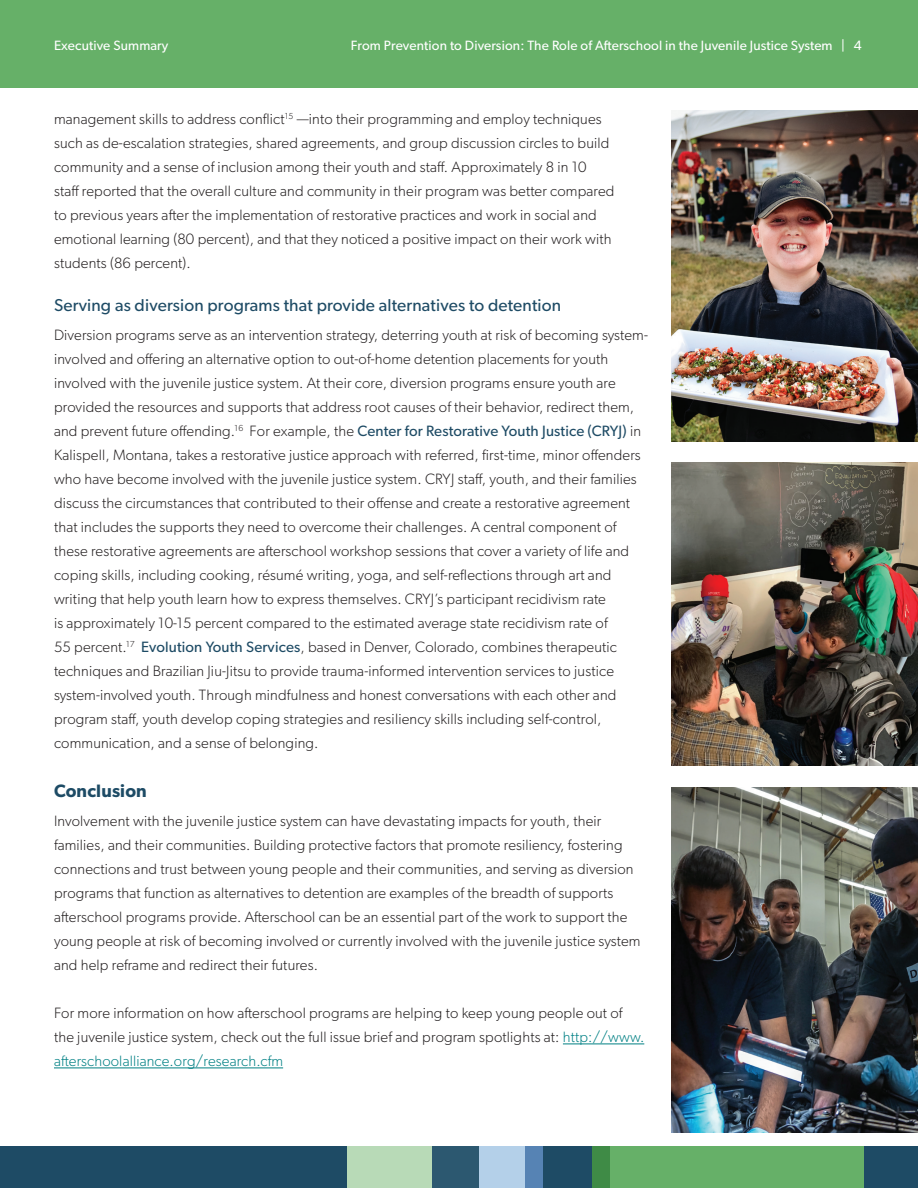
<style>
.page{position:relative;width:918px;height:1188px;background:#fff}
.page>*{position:absolute;margin:0;border:0;box-sizing:border-box;transform-origin:0 0}
.t1{font:600 18px "Gibson";letter-spacing:.01em;color:#1d4b65}
.t2{font:17.25px "Gibson";letter-spacing:.01em;color:#1e4b65}
.t3{font:300 15px/24px "Gibson";letter-spacing:.01em;color:#231f20}
.t4{font:13.5px "Gibson";letter-spacing:.01em;color:#fff}
.s1{font-weight:400;color:#1e4b65}
.s2{color:#008084}
</style>
<div class="page">
<div style="left:340px;top:1146px;width:94px;height:42px;background:#b8dab7"></div>
<div style="left:0;top:1146px;width:347px;height:42px;background:#1e4b65"></div>
<div style="left:433px;top:1146px;width:65px;height:42px;background:#2c5870"></div>
<div style="left:516px;top:1146px;width:28px;height:42px;background:#5683b4"></div>
<div style="left:479px;top:1146px;width:46px;height:42px;background:#b4d0e9"></div>
<div style="left:544px;top:1146px;width:61px;height:42px;background:#1e4b65"></div>
<div style="left:592px;top:1146px;width:22px;height:42px;background:#3f8b46"></div>
<div style="left:610px;top:1146px;width:256px;height:42px;background:#66b068"></div>
<div style="left:864px;top:1146px;width:54px;height:42px;background:#1e4b65"></div>
<img style="left:672px;top:110px;width:246px;height:331px">
<img style="left:672px;top:463px;width:246px;height:303px">
<img style="left:672px;top:787px;width:246px;height:346px">
<div style="left:0;top:0;width:918px;height:88px;background:#66b068"></div>
<hr style="left:563px;top:1044px;width:81px;height:1px;background:#008084">
<hr style="left:54px;top:1068px;width:229px;height:1px;background:#008084">
<p class="t4" style="left:54px;top:37px;width:116px">Executive Summary</p>
<p class="t4" style="left:351px;top:37px;width:512px">From Prevention to Diversion: The Role of Afterschool in the Juvenile Justice System | 4</p>
<p class="t3" style="left:54px;top:107px;width:562px">management skills to address conflict<sup>15</sup> —into their programming and employ techniques such as de-escalation strategies, shared agreements, and group discussion circles to build community and a sense of inclusion among their youth and staff. Approximately 8 in 10 staff reported that the overall culture and community in their program was better compared to previous years after the implementation of restorative practices and work in social and emotional learning (80 percent), and that they noticed a positive impact on their work with students (86 percent).</p>
<p class="t2" style="left:54px;top:295px;width:509px">Serving as diversion programs that provide alternatives to detention</p>
<p class="t3" style="left:54px;top:323px;width:596px">Diversion programs serve as an intervention strategy, deterring youth at risk of becoming system&shy;involved and offering an alternative option to out-of-home detention placements for youth involved with the juvenile justice system. At their core, diversion programs ensure youth are provided the resources and supports that address root causes of their behavior, redirect them, and prevent future offending.<sup>16</sup> For example, the <span class="s1">Center for Restorative Youth Justice (CRYJ)</span> in Kalispell, Montana, takes a restorative justice approach with referred, first-time, minor offenders who have become involved with the juvenile justice system. CRYJ staff, youth, and their families discuss the circumstances that contributed to their offense and create a restorative agreement that includes the supports they need to overcome their challenges. A central component of these restorative agreements are afterschool workshop sessions that cover a variety of life and coping skills, including cooking, résumé writing, yoga, and self-reflections through art and writing that help youth learn how to express themselves. CRYJ’s participant recidivism rate<br>is approximately 10-15 percent compared to the estimated average state recidivism rate of<br>55 percent.<sup>17</sup> <span class="s1">Evolution Youth Services</span>, based in Denver, Colorado, combines therapeutic techniques and Brazilian Jiu-Jitsu to provide trauma-informed intervention services to justice system-involved youth. Through mindfulness and honest conversations with each other and program staff, youth develop coping strategies and resiliency skills including self-control, communication, and a sense of belonging.</p>
<p class="t1" style="left:54px;top:780px;width:94px">Conclusion</p>
<p class="t3" style="left:54px;top:809px;width:588px">Involvement with the juvenile justice system can have devastating impacts for youth, their families, and their communities. Building protective factors that promote resiliency, fostering connections and trust between young people and their communities, and serving as diversion programs that function as alternatives to detention are examples of the breadth of supports afterschool programs provide. Afterschool can be an essential part of the work to support the young people at risk of becoming involved or currently involved with the juvenile justice system and help reframe and redirect their futures.</p>
<p class="t3" style="left:54px;top:1001px;width:592px">For more information on how afterschool programs are helping to keep young people out of the juvenile justice system, check out the full issue brief and program spotlights at: <span class="s2">http://www. afterschoolalliance.org/research.cfm</span></p>
</div>
